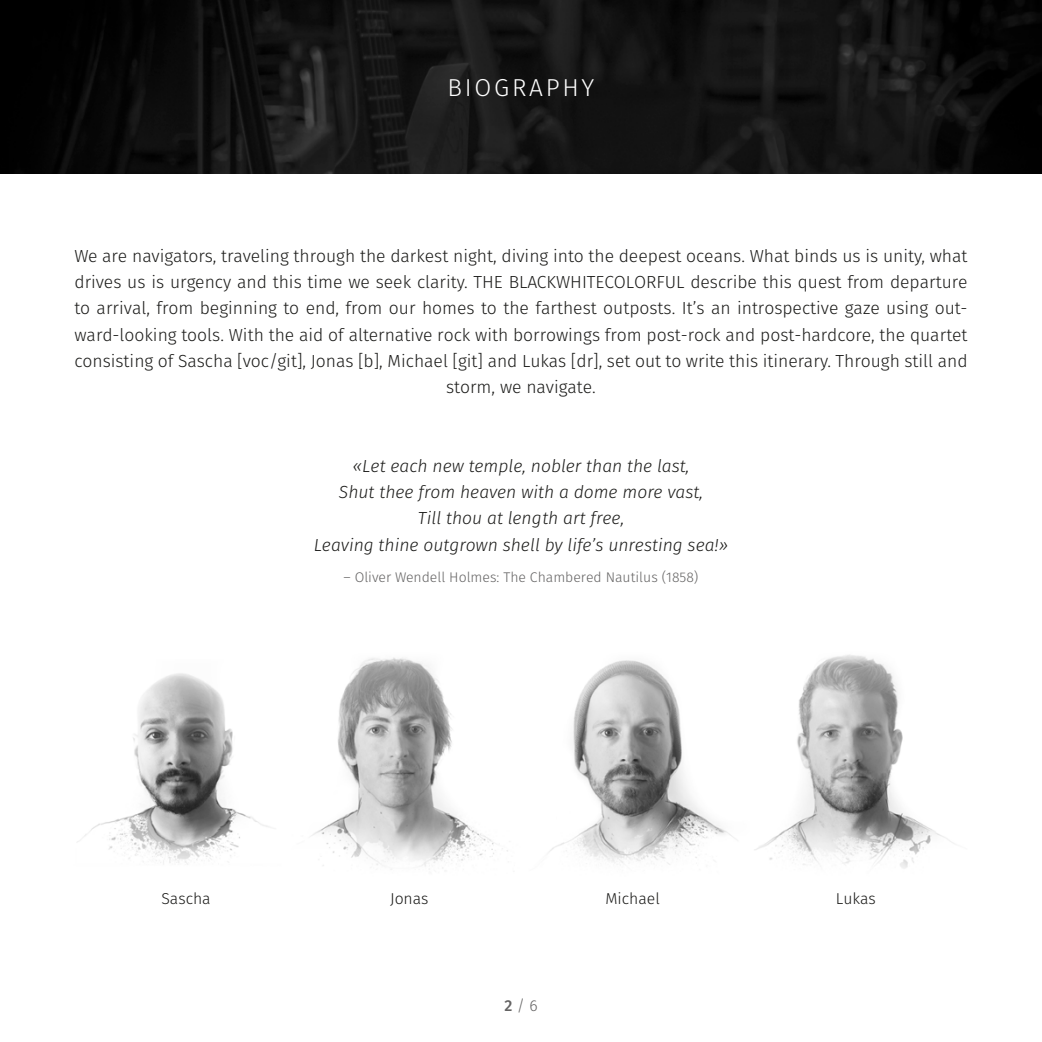
<style>
.page{position:relative;width:1042px;height:1042px;background:#fff}
.page>*{position:absolute;margin:0;border:0;box-sizing:border-box;transform-origin:0 0}
.t1{font:300 24.5px "Fira Sans";letter-spacing:.11em;color:#fff}
.t2{font:300 17.5px/26.2px "Fira Sans";color:#1a1a18;text-align:center}
.t3{font:italic 300 17.5px/26.2px "Fira Sans";color:#1a1a18;text-align:center}
.t4{font:300 15.75px "Fira Sans";color:#1a1a18}
.t5{font:300 15.75px "Fira Sans";color:#646363}
.t6{font:300 14px "Fira Sans";color:#646363}
.s1{font-weight:500}
</style>
<div class="page">
<img style="left:0;top:0;width:1042px;height:174px">
<img style="left:77px;top:654px;width:877px;height:216px">
<h1 class="t1" style="left:448px;top:71px;width:148px">BIOGRAPHY</h1>
<p class="t2" style="left:74px;top:243px;width:895px">We are navigators, traveling through the darkest night, diving into the deepest oceans. What binds us is unity, what drives us is urgency and this time we seek clarity. THE BLACKWHITECOLORFUL describe this quest from departure to arrival, from beginning to end, from our homes to the farthest outposts. It’s an introspective gaze using out&shy;ward-looking tools. With the aid of alternative rock with borrowings from post-rock and post-hardcore, the quartet consisting of Sascha [voc/git], Jonas [b], Michael [git] and Lukas [dr], set out to write this itinerary. Through still and storm, we navigate.</p>
<p class="t3" style="left:314px;top:453px;width:416px">«Let each new temple, nobler than the last,<br>Shut thee from heaven with a dome more vast,<br>Till thou at length art free,<br>Leaving thine outgrown shell by life’s unresting sea!»</p>
<p class="t6" style="left:343px;top:567px;width:356px">– Oliver Wendell Holmes: The Chambered Nautilus (1858)</p>
<p class="t4" style="left:161px;top:888px;width:51px">Sascha</p>
<p class="t4" style="left:390px;top:888px;width:40px">Jonas</p>
<p class="t4" style="left:605px;top:888px;width:56px">Michael</p>
<p class="t4" style="left:836px;top:888px;width:41px">Lukas</p>
<p class="t5" style="left:504px;top:994px;width:35px"><span class="s1">2</span> / 6</p>
</div>
